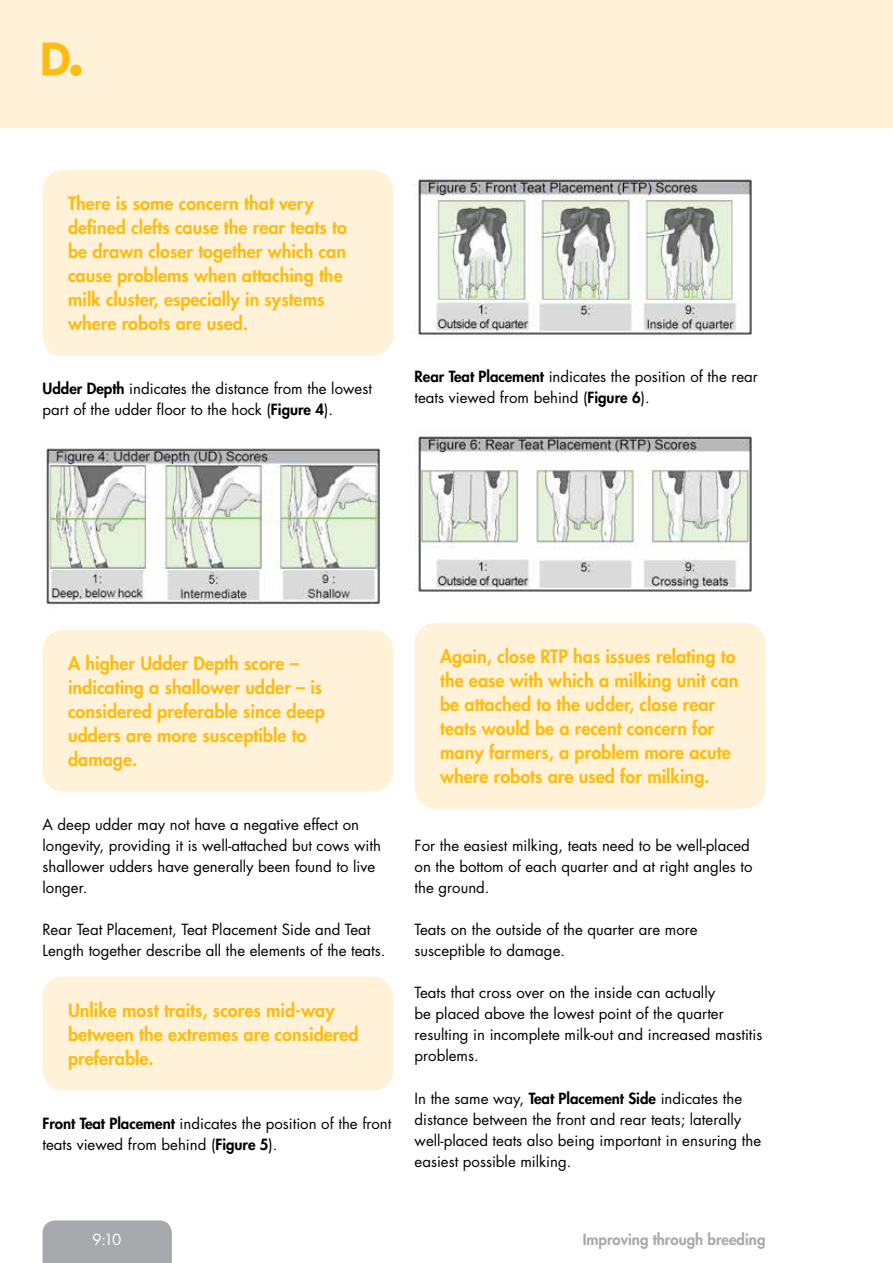
<style>
.page{position:relative;width:893px;height:1263px;background:#fff}
.page>*{position:absolute;margin:0;border:0;box-sizing:border-box;transform-origin:0 0}
.t1{font:800 18px/24px "Futura Std";color:#febc11}
.t2{font:15px/21px "Futura Std";color:#000}
.t3{font:800 15px "Futura Std";color:#a7a9ac}
.t4{font:15px "Futura Std";color:#fff}
.s1{font-weight:800}
</style>
<div class="page">
<div style="left:0;top:0;width:893px;height:128px;background:#fff2d9"></div>
<svg style="left:43px;top:43px;width:27px;height:33px"></svg>
<div style="left:70px;top:65px;width:12px;height:11px;background:#febc11;border-radius:50%"></div>
<div style="left:43px;top:1220px;width:129px;height:43px;background:#a7a9ac"></div>
<div style="left:43px;top:170px;width:350px;height:186px;background:#fff2d9;border-radius:21px"></div>
<img style="left:44px;top:447px;width:336px;height:158px">
<div style="left:43px;top:630px;width:350px;height:162px;background:#fff2d9;border-radius:21px"></div>
<div style="left:43px;top:976px;width:350px;height:114px;background:#fff2d9;border-radius:21px"></div>
<img style="left:416px;top:179px;width:336px;height:156px">
<img style="left:416px;top:435px;width:336px;height:157px">
<div style="left:415px;top:623px;width:350px;height:186px;background:#fff2d9;border-radius:21px"></div>
<p class="t1" style="left:68px;top:192px;width:280px">There is some concern that very defined clefts cause the rear teats to be drawn closer together which can cause problems when attaching the milk cluster, especially in systems where robots are used.</p>
<p class="t2" style="left:43px;top:378px;width:331px"><span class="s1">Udder Depth</span> indicates the distance from the lowest part of the udder floor to the hock (<span class="s1">Figure 4</span>).</p>
<p class="t2" style="left:415px;top:367px;width:345px"><span class="s1">Rear Teat Placement</span> indicates the position of the rear teats viewed from behind (<span class="s1">Figure 6</span>).</p>
<p class="t1" style="left:68px;top:651px;width:258px">A higher Udder Depth score – indicating a shallower udder – is considered preferable since deep udders are more susceptible to damage.</p>
<p class="t2" style="left:43px;top:814px;width:340px">A deep udder may not have a negative effect on longevity, providing it is well-attached but cows with shallower udders have generally been found to live longer.</p>
<p class="t2" style="left:43px;top:919px;width:344px">Rear Teat Placement, Teat Placement Side and Teat<br>Length together describe all the elements of the teats.</p>
<p class="t1" style="left:68px;top:998px;width:292px">Unlike most traits, scores mid-way between the extremes are considered preferable.</p>
<p class="t2" style="left:43px;top:1113px;width:350px"><span class="s1">Front Teat Placement</span> indicates the position of the front teats viewed from behind (<span class="s1">Figure 5</span>).</p>
<p class="t1" style="left:440px;top:644px;width:300px">Again, close RTP has issues relating to the ease with which a milking unit can be attached to the udder, close rear teats would be a recent concern for many farmers, a problem more acute where robots are used for milking.</p>
<p class="t2" style="left:415px;top:835px;width:339px">For the easiest milking, teats need to be well-placed on the bottom of each quarter and at right angles to the ground.</p>
<p class="t2" style="left:415px;top:919px;width:285px">Teats on the outside of the quarter are more susceptible to damage.</p>
<p class="t2" style="left:415px;top:982px;width:349px">Teats that cross over on the inside can actually<br>be placed above the lowest point of the quarter resulting in incomplete milk-out and increased mastitis problems.</p>
<p class="t2" style="left:415px;top:1088px;width:348px">In the same way, <span class="s1">Teat Placement Side</span> indicates the distance between the front and rear teats; laterally well-placed teats also being important in ensuring the easiest possible milking.</p>
<p class="t4" style="left:93px;top:1229px;width:30px">9:10</p>
<p class="t3" style="left:583px;top:1229px;width:184px">Improving through breeding</p>
</div>
